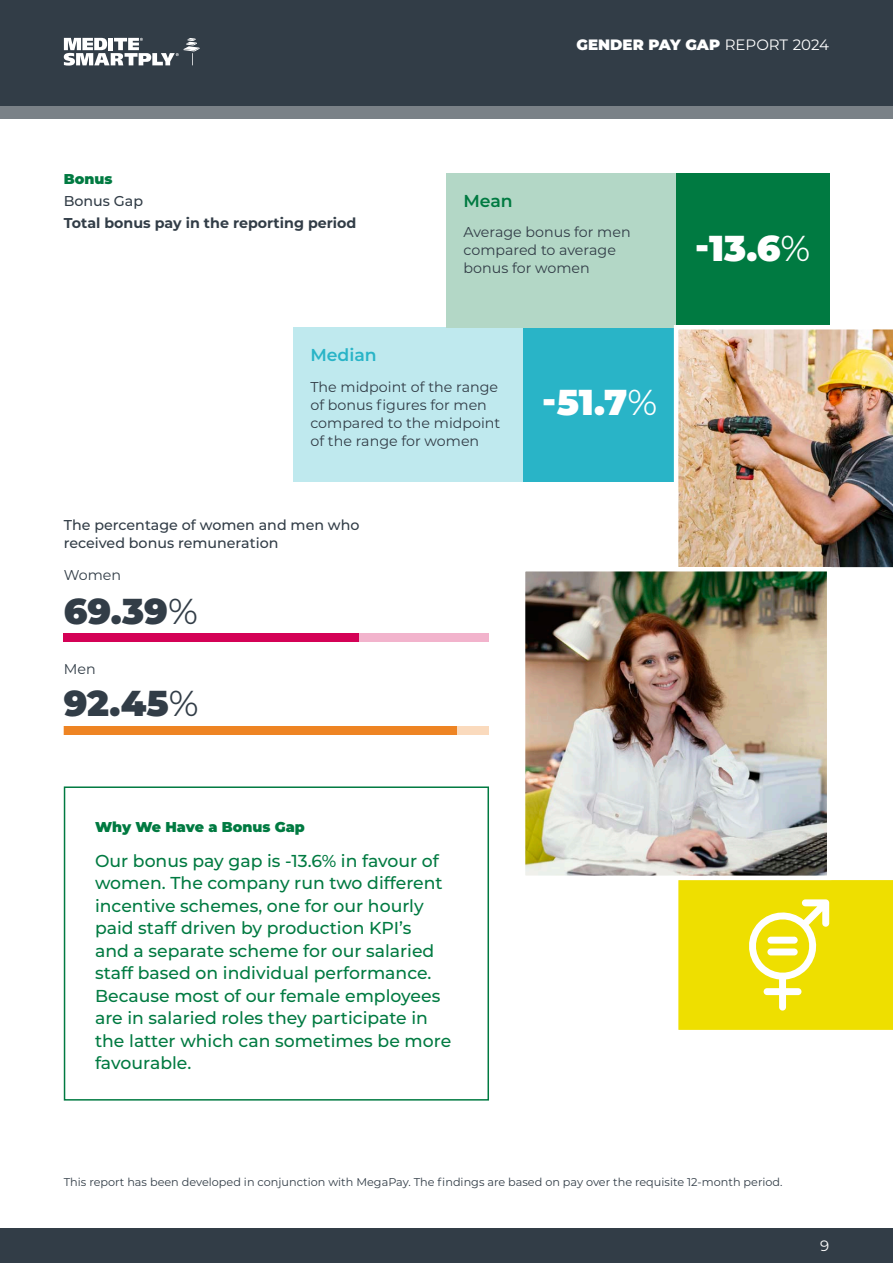
<style>
.page{position:relative;width:893px;height:1263px;background:#fff}
.page>*{position:absolute;margin:0;border:0;box-sizing:border-box;transform-origin:0 0}
.t1{font:900 36px "Montserrat";color:#323d47}
.t2{font:900 36px "Montserrat";color:#fff}
.t3{font:500 17.25px/22.5px "Montserrat";color:#007a41}
.t4{font:600 17.25px "Montserrat";color:#29b4c7}
.t5{font:600 17.25px "Montserrat";color:#007a41}
.t6{font:900 15px "Montserrat";color:#fff}
.t7{font:15px "Montserrat";color:#fff}
.t8{font:14.25px/18px "Montserrat";color:#323d47}
.t9{font:500 14.25px/18px "Montserrat";color:#323d47}
.t10{font:700 14.25px "Montserrat";color:#323d47}
.t11{font:900 14.25px "Montserrat";color:#007a41}
.t12{font:11.25px "Montserrat";color:#323d47}
.s1{font-weight:400}
</style>
<div class="page">
<div style="left:0;top:0;width:893px;height:106px;background:#323d47"></div>
<div style="left:0;top:1229px;width:893px;height:34px;background:#323d47"></div>
<svg style="left:64px;top:38px;width:136px;height:28px"></svg>
<div style="left:0;top:106px;width:893px;height:13px;background:#7a8187"></div>
<div style="left:64px;top:633px;width:425px;height:9px;background:#f2b3cc"></div>
<div style="left:64px;top:633px;width:295px;height:9px;background:#d40156"></div>
<div style="left:64px;top:726px;width:425px;height:9px;background:#fadabd"></div>
<div style="left:64px;top:726px;width:393px;height:9px;background:#ee8423"></div>
<div style="left:293px;top:327px;width:230px;height:154px;background:#bfe9ee"></div>
<div style="left:676px;top:173px;width:153px;height:154px;background:#007a41"></div>
<div style="left:523px;top:327px;width:153px;height:154px;background:#29b4c7"></div>
<div style="left:446px;top:173px;width:230px;height:154px;background:#b3d7c6"></div>
<img style="left:674px;top:325px;width:219px;height:243px">
<img style="left:526px;top:572px;width:300px;height:303px">
<div style="left:521px;top:567px;width:310px;height:313px;border:4px solid #fff"></div>
<div style="left:64px;top:786px;width:425px;height:314px;border:2px solid #007a41"></div>
<svg style="left:674px;top:875px;width:219px;height:155px;background:#efe220"></svg>
<p class="t11" style="left:64px;top:168px;width:50px">Bonus</p>
<p class="t9" style="left:64px;top:192px;width:81px">Bonus Gap</p>
<p class="t10" style="left:64px;top:213px;width:294px">Total bonus pay in the reporting period</p>
<p class="t6" style="left:576px;top:33px;width:254px">GENDER PAY GAP <span class="s1">REPORT 2024</span></p>
<p class="t5" style="left:463px;top:188px;width:51px">Mean</p>
<p class="t8" style="left:463px;top:223px;width:169px">Average bonus for men compared to average bonus for women</p>
<h1 class="t2" style="left:695px;top:221px;width:117px">-13.6<span class="s1">%</span></h1>
<p class="t4" style="left:310px;top:343px;width:68px">Median</p>
<p class="t8" style="left:310px;top:377px;width:191px">The midpoint of the range of bonus figures for men compared to the midpoint of the range for women</p>
<p class="t9" style="left:64px;top:515px;width:297px">The percentage of women and men who received bonus remuneration</p>
<p class="t8" style="left:64px;top:566px;width:59px">Women</p>
<h1 class="t1" style="left:64px;top:584px;width:136px">69.39<span class="s1">%</span></h1>
<p class="t8" style="left:64px;top:659px;width:33px">Men</p>
<h1 class="t1" style="left:64px;top:676px;width:136px">92.45<span class="s1">%</span></h1>
<p class="t11" style="left:95px;top:816px;width:211px">Why We Have a Bonus Gap</p>
<p class="t3" style="left:95px;top:849px;width:358px">Our bonus pay gap is -13.6% in favour of women. The company run two different incentive schemes, one for our hourly paid staff driven by production KPI’s<br>and a separate scheme for our salaried staff based on individual performance.<br>Because most of our female employees are in salaried roles they participate in the latter which can sometimes be more favourable.</p>
<h1 class="t2" style="left:542px;top:375px;width:117px">-51.7<span class="s1">%</span></h1>
<p class="t12" style="left:64px;top:1175px;width:720px">This report has been developed in conjunction with MegaPay. The findings are based on pay over the requisite 12-month period.</p>
<p class="t7" style="left:820px;top:1236px;width:11px">9</p>
</div>
